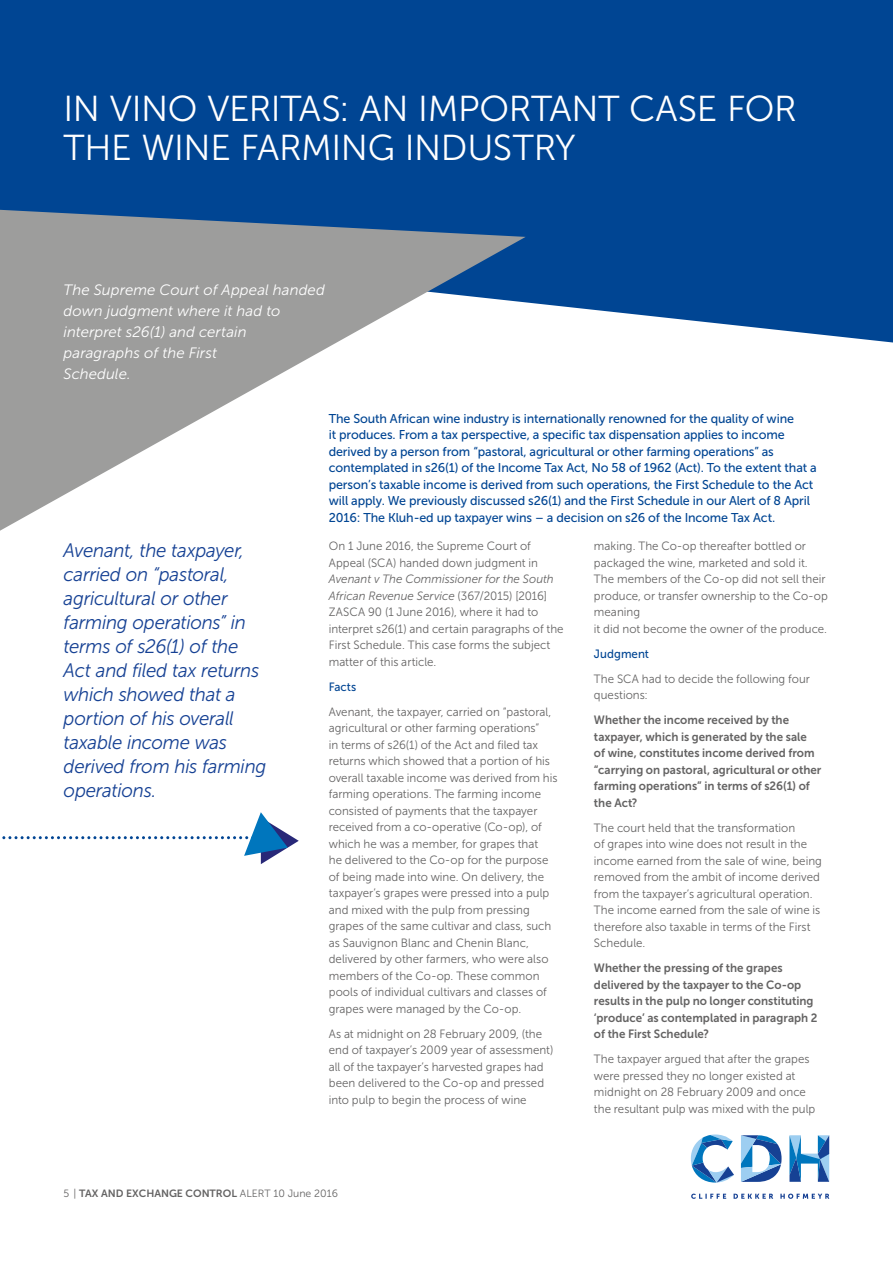
<style>
.page{position:relative;width:893px;height:1263px;background:#fff}
.page>*{position:absolute;margin:0;border:0;box-sizing:border-box;transform-origin:0 0}
.t1{font:36px/39px "Museo Sans 300";letter-spacing:-.01em;color:#fff}
.t2{font:italic 19.5px/24px "Museo Sans 300";letter-spacing:-.015em;color:#164194;scale:.96 1}
.t3{font:italic 15px/21px "Museo Sans 300";color:#fff}
.t4{font:12.75px/16.5px "Museo Sans 500";letter-spacing:-.01em;color:#014593}
.t5{font:12px/16.5px "Museo Sans 300";color:#646363;scale:.96 1}
.t6{font:12px/16.5px "Museo Sans 700";color:#646363;scale:.96 1}
.t7{font:12px "Museo Sans 500";letter-spacing:.005em;color:#014593;scale:.96 1}
.t8{font:10.5px "Museo Sans 700";color:#646363}
.s1{font-style:italic}
.s2{font-family:"Museo Sans 300"}
</style>
<div class="page">
<div style="left:0;top:0;width:892px;height:343px;background:#004593"></div>
<svg style="left:0;top:210px;width:525px;height:321px;fill:#9d9d9c"></svg>
<svg style="left:691px;top:1194px;width:138px;height:5px"></svg>
<svg style="left:789px;top:1135px;width:40px;height:47px"></svg>
<svg style="left:691px;top:1135px;width:43px;height:48px"></svg>
<svg style="left:741px;top:1135px;width:40px;height:47px"></svg>
<svg style="left:2px;top:812px;width:297px;height:52px"></svg>
<h1 class="t1" style="left:64px;top:93px;width:734px">IN VINO VERITAS: AN IMPORTANT CASE FOR<br>THE WINE FARMING INDUSTRY</h1>
<p class="t3" style="left:64px;top:280px;width:263px">The Supreme Court of Appeal handed down judgment where it had to interpret s26(1) and certain paragraphs of the First<br>Schedule.</p>
<p class="t2" style="left:64px;top:540px;width:213px">Avenant, the taxpayer, carried on “pastoral, agricultural or other farming operations” in terms of s26(1) of the<br>Act and filed tax returns which showed that a portion of his overall taxable income was derived from his farming operations.</p>
<p class="t4" style="left:329px;top:411px;width:489px">The South African wine industry is internationally renowned for the quality of wine<br>it produces. From a tax perspective, a specific tax dispensation applies to income derived by a person from “pastoral, agricultural or other farming operations” as contemplated in s26(1) of the Income Tax Act, No 58 of 1962 (Act). To the extent that a person’s taxable income is derived from such operations, the First Schedule to the Act will apply. We previously discussed s26(1) and the First Schedule in our Alert of 8 April 2016: The Kluh-ed up taxpayer wins – a decision on s26 of the Income Tax Act.</p>
<p class="t5" style="left:329px;top:539px;width:219px">On 1 June 2016, the Supreme Court of<br>Appeal (SCA) handed down judgment in</p>
<p class="t5" style="left:329px;top:572px;width:246px"><span class="s1">Avenant v The Commissioner for the South African Revenue Service</span> (367/2015) [2016] ZASCA 90 (1 June 2016), where it had to interpret s26(1) and certain paragraphs of the First Schedule. This case forms the subject matter of this article.</p>
<p class="t7" style="left:329px;top:682px;width:30px">Facts</p>
<p class="t5" style="left:329px;top:705px;width:240px">Avenant, the taxpayer, carried on “pastoral, agricultural or other farming operations”<br>in terms of s26(1) of the Act and filed tax returns which showed that a portion of his overall taxable income was derived from his farming operations. The farming income consisted of payments that the taxpayer received from a co-operative (Co-op), of which he was a member, for grapes that<br>he delivered to the Co-op for the purpose of being made into wine. On delivery, the taxpayer’s grapes were pressed into a pulp and mixed with the pulp from pressing grapes of the same cultivar and class, such as Sauvignon Blanc and Chenin Blanc, delivered by other farmers, who were also members of the Co-op. These common pools of individual cultivars and classes of grapes were managed by the Co-op.</p>
<p class="t5" style="left:329px;top:1027px;width:235px">As at midnight on 28 February 2009, (the end of taxpayer’s 2009 year of assessment) all of the taxpayer’s harvested grapes had been delivered to the Co-op and pressed into pulp to begin the process of wine</p>
<p class="t5" style="left:594px;top:539px;width:245px">making. The Co-op thereafter bottled or packaged the wine, marketed and sold it.<br>The members of the Co-op did not sell their produce, or transfer ownership to the Co-op meaning<br>it did not become the owner of the produce.</p>
<p class="t7" style="left:594px;top:649px;width:59px">Judgment</p>
<p class="t5" style="left:594px;top:672px;width:226px">The SCA had to decide the following four questions:</p>
<p class="t6" style="left:594px;top:713px;width:238px">Whether the income received by the taxpayer, which is generated by the sale<br>of wine, constitutes income derived from “carrying on pastoral, agricultural or other farming operations” in terms of s26(1) of the Act?</p>
<p class="t5" style="left:594px;top:821px;width:239px">The court held that the transformation<br>of grapes into wine does not result in the income earned from the sale of wine, being removed from the ambit of income derived from the taxpayer’s agricultural operation.<br>The income earned from the sale of wine is therefore also taxable in terms of the First Schedule.</p>
<p class="t6" style="left:594px;top:961px;width:234px">Whether the pressing of the grapes delivered by the taxpayer to the Co-op results in the pulp no longer constituting ‘produce’ as contemplated in paragraph 2 of the First Schedule?</p>
<p class="t5" style="left:594px;top:1052px;width:232px">The taxpayer argued that after the grapes were pressed they no longer existed at midnight on 28 February 2009 and once the resultant pulp was mixed with the pulp</p>
<p class="t8" style="left:64px;top:1189px;width:276px"><span class="s2">5 |</span> TAX AND EXCHANGE CONTROL <span class="s2">ALERT 10 June 2016</span></p>
</div>
